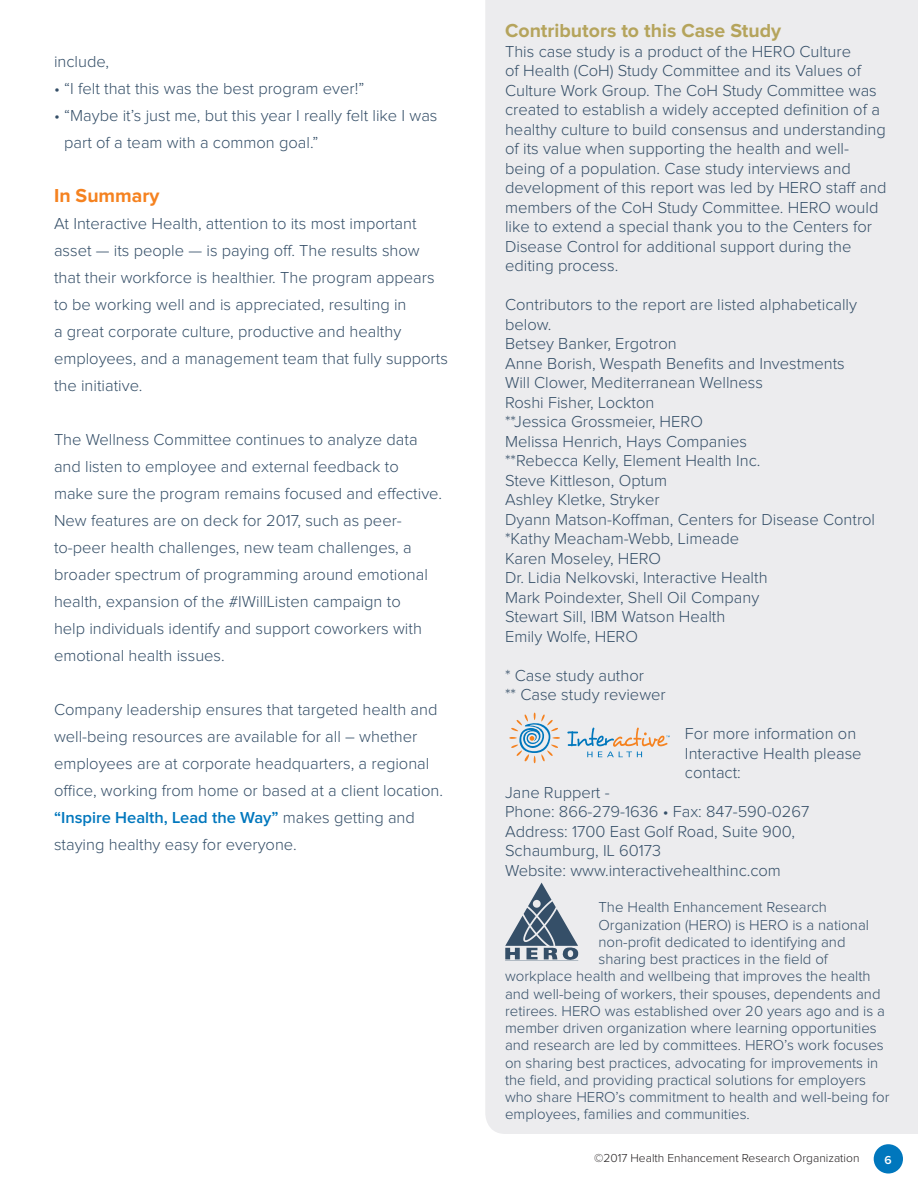
<style>
.page{position:relative;width:918px;height:1188px;background:#fff}
.page>*{position:absolute;margin:0;border:0;box-sizing:border-box;transform-origin:0 0}
.t1{font:700 19.5px "Proxima Nova";color:#b5a45c}
.t2{font:700 19.5px "Proxima Nova";color:#f58220}
.t3{font:300 16.5px/19.5px "Proxima Nova";color:#354f68}
.t4{font:300 15px "Proxima Nova";color:#354f68}
.t5{font:300 12px "Proxima Nova";color:#231f20}
.t6{font:600 12px "Proxima Nova";color:#fff}
.s1{font-weight:600;color:#0077bd}
</style>
<div class="page">
<div style="left:874px;top:1144px;width:29px;height:30px;background:#0077bd;border-radius:50%"></div>
<div style="left:485px;top:0;width:433px;height:1134px;background:#ececee"></div>
<svg style="left:505px;top:883px;width:74px;height:78px;background:#9ea9b5"></svg>
<svg style="left:567px;top:728px;width:103px;height:29px;background:#d6d8d8"></svg>
<svg style="left:509px;top:713px;width:51px;height:50px;background:#ccd4d7"></svg>
<p class="t3" style="left:54px;top:52px;width:57px">include,</p>
<p class="t3" style="left:54px;top:79px;width:312px">• “I felt that this was the best program ever!”</p>
<p class="t3" style="left:64px;top:103px;width:375px;line-height:27px;text-indent:-10px">• “Maybe it’s just me, but this year I really felt like I was part of a team with a common goal.”</p>
<p class="t2" style="left:54px;top:187px;width:107px">In Summary</p>
<p class="t3" style="left:54px;top:211px;width:395px;line-height:27px">At Interactive Health, attention to its most important asset — its people — is paying off. The results show that their workforce is healthier. The program appears to be working well and is appreciated, resulting in<br>a great corporate culture, productive and healthy employees, and a management team that fully supports the initiative.</p>
<p class="t3" style="left:54px;top:427px;width:390px;line-height:27px">The Wellness Committee continues to analyze data and listen to employee and external feedback to make sure the program remains focused and effective.<br>New features are on deck for 2017, such as peer&shy;to-peer health challenges, new team challenges, a broader spectrum of programming around emotional health, expansion of the #IWillListen campaign to<br>help individuals identify and support coworkers with emotional health issues.</p>
<p class="t3" style="left:54px;top:697px;width:391px;line-height:27px">Company leadership ensures that targeted health and well-being resources are available for all – whether employees are at corporate headquarters, a regional office, working from home or based at a client location. <span class="s1">“Inspire Health, Lead the Way”</span> makes getting and staying healthy easy for everyone.</p>
<p class="t1" style="left:505px;top:22px;width:278px">Contributors to this Case Study</p>
<p class="t3" style="left:505px;top:42px;width:383px">This case study is a product of the HERO Culture<br>of Health (CoH) Study Committee and its Values of Culture Work Group. The CoH Study Committee was created to establish a widely accepted definition of a healthy culture to build consensus and understanding of its value when supporting the health and well&shy;being of a population. Case study interviews and development of this report was led by HERO staff and members of the CoH Study Committee. HERO would like to extend a special thank you to the Centers for Disease Control for additional support during the editing process.</p>
<p class="t3" style="left:505px;top:296px;width:372px">Contributors to the report are listed alphabetically below.<br>Betsey Banker, Ergotron<br>Anne Borish, Wespath Benefits and Investments<br>Will Clower, Mediterranean Wellness<br>Roshi Fisher, Lockton<br>**Jessica Grossmeier, HERO<br>Melissa Henrich, Hays Companies<br>**Rebecca Kelly, Element Health Inc.<br>Steve Kittleson, Optum<br>Ashley Kletke, Stryker<br>Dyann Matson-Koffman, Centers for Disease Control *Kathy Meacham-Webb, Limeade<br>Karen Moseley, HERO<br>Dr. Lidia Nelkovski, Interactive Health<br>Mark Poindexter, Shell Oil Company<br>Stewart Sill, IBM Watson Health<br>Emily Wolfe, HERO</p>
<p class="t3" style="left:505px;top:666px;width:162px">* Case study author<br>** Case study reviewer</p>
<p class="t3" style="left:685px;top:725px;width:178px">For more information on<br>Interactive Health please contact:</p>
<p class="t3" style="left:505px;top:783px;width:306px">Jane Ruppert -<br>Phone: 866-279-1636 • Fax: 847-590-0267<br>Address: 1700 East Golf Road, Suite 900,<br>Schaumburg, IL 60173<br>Website: www.interactivehealthinc.com</p>
<p class="t4" style="left:599px;top:901px;width:230px">The Health Enhancement Research</p>
<p class="t4" style="left:599px;top:918px;width:272px">Organization (HERO) is HERO is a national</p>
<p class="t4" style="left:599px;top:935px;width:249px">non-profit dedicated to identifying and</p>
<p class="t4" style="left:599px;top:952px;width:231px">sharing best practices in the field of</p>
<p class="t4" style="left:505px;top:970px;width:367px">workplace health and wellbeing that improves the health</p>
<p class="t4" style="left:505px;top:987px;width:377px">and well-being of workers, their spouses, dependents and</p>
<p class="t4" style="left:505px;top:1004px;width:381px">retirees. HERO was established over 20 years ago and is a</p>
<p class="t4" style="left:505px;top:1021px;width:373px">member driven organization where learning opportunities</p>
<p class="t4" style="left:505px;top:1039px;width:380px">and research are led by committees. HERO’s work focuses</p>
<p class="t4" style="left:505px;top:1056px;width:375px">on sharing best practices, advocating for improvements in</p>
<p class="t4" style="left:505px;top:1073px;width:362px">the field, and providing practical solutions for employers</p>
<p class="t4" style="left:505px;top:1090px;width:386px">who share HERO’s commitment to health and well-being for</p>
<p class="t4" style="left:505px;top:1108px;width:246px">employees, families and communities.</p>
<p class="t5" style="left:594px;top:1152px;width:267px">©2017 Health Enhancement Research Organization</p>
<p class="t6" style="left:884px;top:1154px;width:9px">6</p>
</div>
